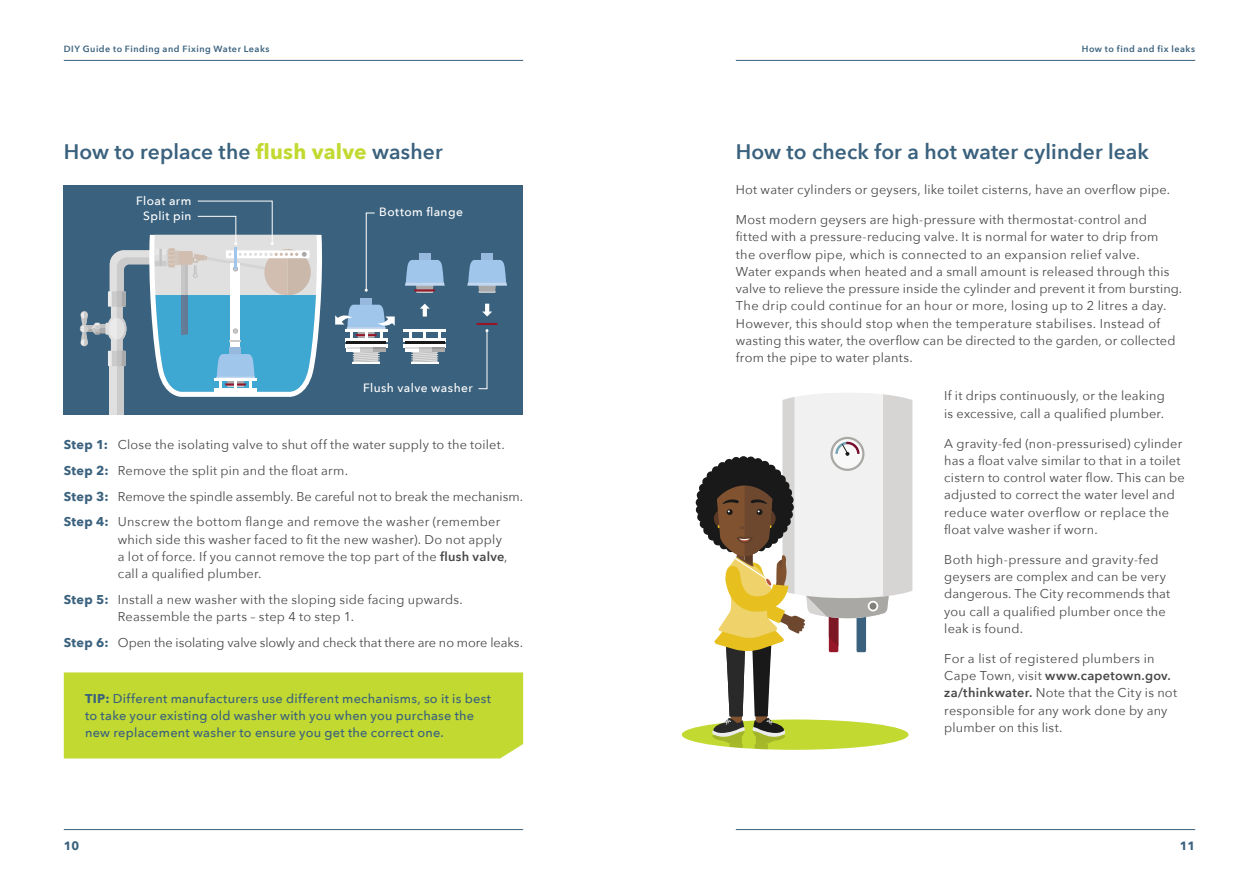
<style>
.page{position:relative;width:1259px;height:893px;background:#fff}
.page>*{position:absolute;margin:0;border:0;box-sizing:border-box;transform-origin:0 0}
.t1{font:600 21px "Avenir Next";letter-spacing:.005em;color:#3a617d}
.t2{font:12.75px/17.2px "Avenir Next";letter-spacing:.015em;color:#484848}
.t3{font:500 12.75px/17.2px "Avenir Next";letter-spacing:.02em;color:#3a617d}
.t4{font:12.75px "Avenir Next";letter-spacing:-.005em;color:#484848}
.t5{font:500 12px/15.3px "Avenir Next";letter-spacing:.035em;color:#fff;text-align:center}
.t6{font:700 12px "Avenir Next";color:#3a617d}
.t7{font:600 9px "Avenir Next";letter-spacing:.06em;color:#3a617d}
.s1{font-weight:700;color:#c2d931}
.s2{font-weight:700;color:#3a617d}
.s3{font-weight:600}
.s4{font-weight:700}
</style>
<div class="page">
<svg style="left:695px;top:393px;width:217px;height:357px"></svg>
<div style="left:64px;top:672px;width:459px;height:86px;background:#c2d931"></div>
<div style="left:64px;top:185px;width:459px;height:230px;background:#3a617d"></div>
<div style="left:110px;top:354px;width:14px;height:61px;background:#cbcbcb"></div>
<div style="left:110px;top:354px;width:7px;height:61px;background:#e0e0e0"></div>
<div style="left:98px;top:329px;width:9px;height:5px;background:#aaa"></div>
<svg style="left:99px;top:324px;width:6px;height:5px"></svg>
<svg style="left:105px;top:323px;width:4px;height:12px"></svg>
<svg style="left:80px;top:311px;width:19px;height:35px"></svg>
<svg style="left:107px;top:200px;width:215px;height:197px"></svg>
<hr style="left:345px;top:339px;width:42px;height:3px;background:#fff">
<hr style="left:345px;top:344px;width:42px;height:3px;background:#fff">
<hr style="left:352px;top:362px;width:28px;height:2px;background:#fff">
<hr style="left:346px;top:342px;width:40px;height:2px;background:#191919">
<div style="left:360px;top:298px;width:12px;height:7px;background:#98b9de"></div>
<svg style="left:347px;top:347px;width:39px;height:15px"></svg>
<hr style="left:403px;top:339px;width:43px;height:3px;background:#fff">
<hr style="left:403px;top:344px;width:43px;height:3px;background:#fff">
<hr style="left:411px;top:362px;width:28px;height:2px;background:#fff">
<svg style="left:409px;top:332px;width:2px;height:7px"></svg>
<svg style="left:423px;top:332px;width:3px;height:7px"></svg>
<svg style="left:438px;top:332px;width:3px;height:7px"></svg>
<hr style="left:403px;top:329px;width:43px;height:3px;background:#fff">
<hr style="left:405px;top:342px;width:39px;height:2px;background:#191919">
<svg style="left:405px;top:347px;width:39px;height:15px"></svg>
<svg style="left:405px;top:260px;width:40px;height:33px"></svg>
<div style="left:419px;top:253px;width:11px;height:7px;background:#98b9de"></div>
<svg style="left:467px;top:260px;width:40px;height:33px"></svg>
<div style="left:481px;top:253px;width:12px;height:7px;background:#98b9de"></div>
<svg style="left:335px;top:305px;width:60px;height:34px"></svg>
<svg style="left:420px;top:304px;width:10px;height:13px"></svg>
<svg style="left:482px;top:304px;width:10px;height:13px"></svg>
<svg style="left:476px;top:323px;width:22px;height:66px"></svg>
<svg style="left:365px;top:212px;width:10px;height:80px"></svg>
<hr style="left:736px;top:60px;width:459px;height:1px;background:#3a617d">
<hr style="left:736px;top:829px;width:459px;height:1px;background:#3a617d">
<hr style="left:64px;top:60px;width:459px;height:1px;background:#3a617d">
<hr style="left:64px;top:829px;width:459px;height:1px;background:#3a617d">
<p class="t7" style="left:64px;top:41px;width:207px">DIY Guide to Finding and Fixing Water Leaks</p>
<h1 class="t1" style="left:64px;top:134px;width:380px">How to replace the <span class="s1">flush valve</span> washer</h1>
<p class="t5" style="left:136px;top:193px;width:57px">Float arm<br>Split pin</p>
<p class="t5" style="left:379px;top:203px;width:85px">Bottom flange</p>
<p class="t5" style="left:363px;top:379px;width:111px">Flush valve washer</p>
<p class="t2" style="left:64px;top:431px;width:461px;line-height:25.8px"><span class="s2">Step 1:</span> Close the isolating valve to shut off the water supply to the toilet.<br><span class="s2">Step 2:</span> Remove the split pin and the float arm.<br><span class="s2">Step 3:</span> Remove the spindle assembly. Be careful not to break the mechanism.<br><span class="s2">Step 4:</span> Unscrew the bottom flange and remove the washer (remember</p>
<p class="t2" style="left:118px;top:530px;width:391px">which side this washer faced to fit the new washer). Do not apply a lot of force. If you cannot remove the top part of the <span class="s3">flush valve</span>, call a qualified plumber.</p>
<p class="t2" style="left:118px;top:590px;width:346px;text-indent:-54px"><span class="s2">Step 5:</span> Install a new washer with the sloping side facing upwards.<br>Reassemble the parts – step 4 to step 1.</p>
<p class="t4" style="left:64px;top:632px;width:461px"><span class="s2">Step 6:</span> Open the isolating valve slowly and check that there are no more leaks.</p>
<p class="t3" style="left:85px;top:689px;width:407px"><span class="s4">TIP:</span> Different manufacturers use different mechanisms, so it is best to take your existing old washer with you when you purchase the new replacement washer to ensure you get the correct one.</p>
<p class="t6" style="left:64px;top:836px;width:17px">10</p>
<p class="t7" style="left:1081px;top:41px;width:115px">How to find and fix leaks</p>
<h1 class="t1" style="left:736px;top:134px;width:415px">How to check for a hot water cylinder leak</h1>
<p class="t2" style="left:736px;top:180px;width:436px">Hot water cylinders or geysers, like toilet cisterns, have an overflow pipe.</p>
<p class="t2" style="left:736px;top:210px;width:448px">Most modern geysers are high-pressure with thermostat-control and<br>fitted with a pressure-reducing valve. It is normal for water to drip from<br>the overflow pipe, which is connected to an expansion relief valve.<br>Water expands when heated and a small amount is released through this valve to relieve the pressure inside the cylinder and prevent it from bursting.<br>The drip could continue for an hour or more, losing up to 2 litres a day.<br>However, this should stop when the temperature stabilises. Instead of wasting this water, the overflow can be directed to the garden, or collected from the pipe to water plants.</p>
<p class="t2" style="left:944px;top:387px;width:222px">If it drips continuously, or the leaking is excessive, call a qualified plumber.</p>
<p class="t2" style="left:944px;top:434px;width:242px">A gravity-fed (non-pressurised) cylinder has a float valve similar to that in a toilet cistern to control water flow. This can be adjusted to correct the water level and reduce water overflow or replace the float valve washer if worn.</p>
<p class="t2" style="left:944px;top:550px;width:227px">Both high-pressure and gravity-fed geysers are complex and can be very dangerous. The City recommends that you call a qualified plumber once the leak is found.</p>
<p class="t2" style="left:944px;top:649px;width:234px">For a list of registered plumbers in Cape Town, visit <span class="s3">www.capetown.gov. za/thinkwater.</span> Note that the City is not responsible for any work done by any plumber on this list.</p>
<p class="t6" style="left:1179px;top:836px;width:17px">11</p>
</div>
